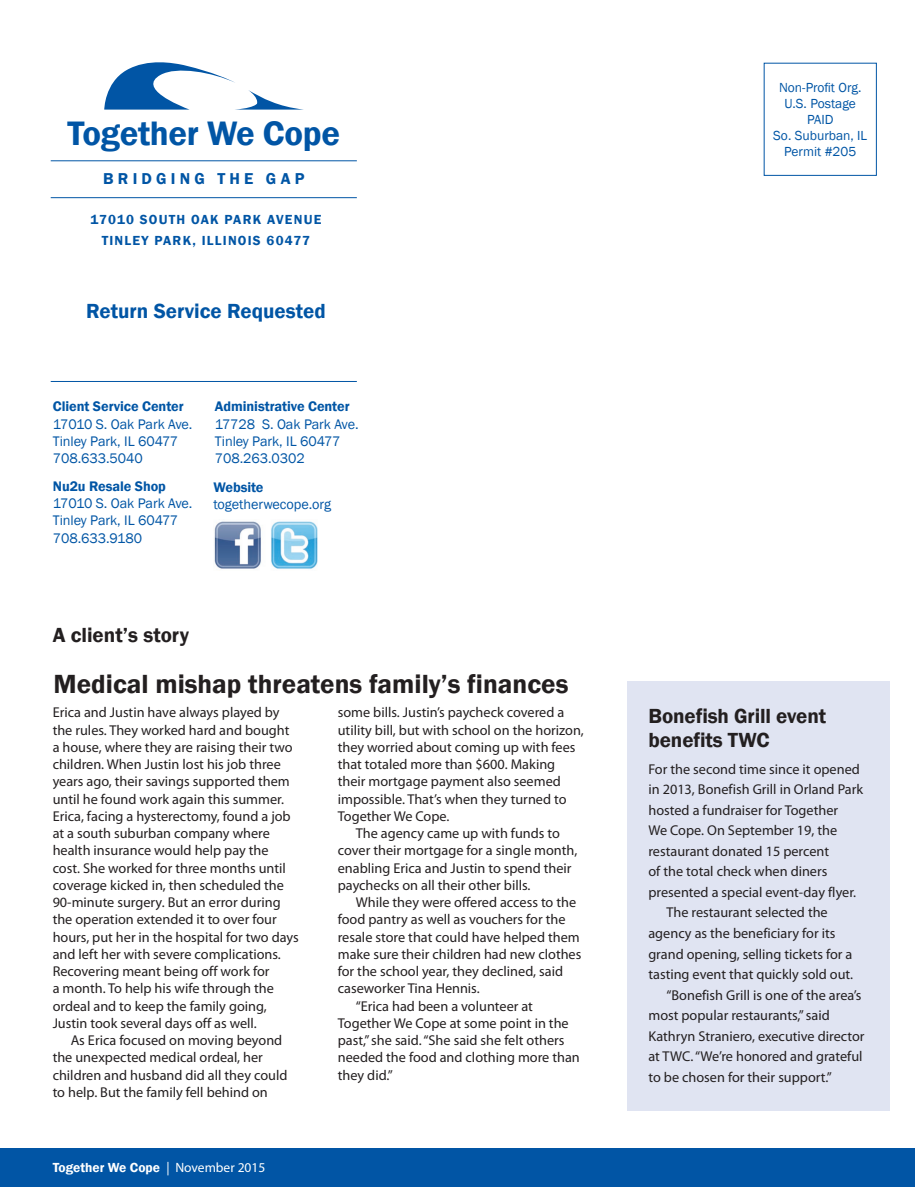
<style>
.page{position:relative;width:915px;height:1187px;background:#fff}
.page>*{position:absolute;margin:0;border:0;box-sizing:border-box;transform-origin:0 0}
.t1{font:600 34.95px "Franklin Gothic";letter-spacing:-.01em;color:#0155a5}
.t2{font:600 27px "Franklin Gothic";color:#231f20}
.t3{font:600 21px/24.3px "Franklin Gothic";letter-spacing:-.005em;color:#231f20}
.t4{font:600 21px "Franklin Gothic";color:#0155a5}
.t5{font:600 16.2px "Franklin Gothic";letter-spacing:.26em;color:#0155a5}
.t6{font:14.25px "Myriad Pro";color:#231f20}
.t7{font:14.25px/17.2px "Franklin Gothic";letter-spacing:-.005em;color:#0155a5}
.t8{font:13.5px/16.2px "Franklin Gothic";color:#0155a5;text-align:center}
.t9{font:600 13.5px/21px "Franklin Gothic";letter-spacing:.09em;color:#0155a5}
.t10{font:600 13.5px "Franklin Gothic";color:#fff}
.s1{font-weight:600}
.s2{font-family:"Myriad Pro";font-weight:400}
</style>
<div class="page">
<div style="left:627px;top:681px;width:263px;height:429px;background:#e0e4f2"></div>
<div style="left:0;top:1148px;width:915px;height:39px;background:#0155a5"></div>
<svg style="left:104px;top:62px;width:200px;height:48px"></svg>
<hr style="left:51px;top:160px;width:306px;height:1px;background:#0155a5">
<hr style="left:51px;top:197px;width:306px;height:1px;background:#0155a5">
<hr style="left:51px;top:381px;width:306px;height:1px;background:#0155a5">
<img style="left:214px;top:521px;width:104px;height:48px">
<p class="t1" style="left:68px;top:111px;width:274px">Together We Cope</p>
<p class="t5" style="left:103px;top:169px;width:203px">Bridging t he Gap</p>
<p class="t9" style="left:102px;top:209px;width:220px;text-indent:-11px">17010 SOUTH Oak Park AveNUE<br>Tinley Park, ILLIN</p>
<p class="t9" style="left:238px;top:230px;width:74px">OIS 60477</p>
<p class="t4" style="left:86px;top:298px;width:241px">Return Service Requested</p>
<p class="t7" style="left:53px;top:398px;width:141px"><span class="s1">Client Service Center<br></span>17010 S. Oak Park Ave.<br>Tinley Park, IL 60477<br>708.633.5040</p>
<p class="t7" style="left:215px;top:398px;width:145px"><span class="s1">Administrative Center<br></span>17728 S. Oak Park Ave.<br>Tinley Park, IL 60477<br>708.263.0302</p>
<p class="t7" style="left:53px;top:478px;width:141px"><span class="s1">Nu2u Resale Shop<br></span>17010 S. Oak Park Ave.<br>Tinley Park, IL 60477<br>708.633.9180</p>
<p class="t7" style="left:213px;top:478px;width:119px"><span class="s1">Website </span>togetherwecope.org</p>
<p class="t3" style="left:53px;top:623px;width:138px">A client’s story</p>
<p class="t2" style="left:54px;top:667px;width:516px">Medical mishap threatens family’s finances</p>
<p class="t6" style="left:338px;top:704px;width:228px">some bills. Justin’s paycheck covered a</p>
<p class="t6" style="left:338px;top:721px;width:248px">utility bill, but with school on the horizon,</p>
<p class="t6" style="left:338px;top:738px;width:239px">they worried about coming up with fees</p>
<p class="t6" style="left:338px;top:755px;width:219px">that totaled more than $600. Making</p>
<p class="t6" style="left:338px;top:773px;width:224px">their mortgage payment also seemed</p>
<p class="t6" style="left:338px;top:790px;width:230px">impossible. That’s when they turned to</p>
<p class="t6" style="left:338px;top:807px;width:113px">Together We Cope.</p>
<p class="t6" style="left:356px;top:824px;width:206px">The agency came up with funds to</p>
<p class="t6" style="left:338px;top:842px;width:241px">cover their mortgage for a single month,</p>
<p class="t6" style="left:338px;top:859px;width:235px">enabling Erica and Justin to spend their</p>
<p class="t6" style="left:338px;top:876px;width:194px">paychecks on all their other bills.</p>
<p class="t6" style="left:356px;top:893px;width:222px">While they were offered access to the</p>
<p class="t6" style="left:338px;top:911px;width:229px">food pantry as well as vouchers for the</p>
<p class="t6" style="left:338px;top:928px;width:243px">resale store that could have helped them</p>
<p class="t6" style="left:338px;top:945px;width:245px">make sure their children had new clothes</p>
<p class="t6" style="left:338px;top:962px;width:227px">for the school year, they declined, said</p>
<p class="t6" style="left:338px;top:980px;width:143px">caseworker Tina Hennis.</p>
<p class="t6" style="left:356px;top:997px;width:179px">“Erica had been a volunteer at</p>
<p class="t6" style="left:338px;top:1014px;width:232px">Together We Cope at some point in the</p>
<p class="t6" style="left:338px;top:1031px;width:228px">past,” she said. “She said she felt others</p>
<p class="t6" style="left:338px;top:1049px;width:243px">needed the food and clothing more than</p>
<p class="t6" style="left:338px;top:1066px;width:57px">they did.”</p>
<p class="t6" style="left:53px;top:704px;width:228px">Erica and Justin have always played by</p>
<p class="t6" style="left:53px;top:721px;width:238px">the rules. They worked hard and bought</p>
<p class="t6" style="left:53px;top:738px;width:241px">a house, where they are raising their two</p>
<p class="t6" style="left:53px;top:755px;width:230px">children. When Justin lost his job three</p>
<p class="t6" style="left:53px;top:773px;width:239px">years ago, their savings supported them</p>
<p class="t6" style="left:53px;top:790px;width:233px">until he found work again this summer.</p>
<p class="t6" style="left:53px;top:807px;width:239px">Erica, facing a hysterectomy, found a job</p>
<p class="t6" style="left:53px;top:824px;width:219px">at a south suburban company where</p>
<p class="t6" style="left:53px;top:842px;width:217px">health insurance would help pay the</p>
<p class="t6" style="left:53px;top:859px;width:235px">cost. She worked for three months until</p>
<p class="t6" style="left:53px;top:876px;width:233px">coverage kicked in, then scheduled the</p>
<p class="t6" style="left:53px;top:893px;width:229px">90-minute surgery. But an error during</p>
<p class="t6" style="left:53px;top:911px;width:225px">the operation extended it to over four</p>
<p class="t6" style="left:53px;top:928px;width:247px">hours, put her in the hospital for two days</p>
<p class="t6" style="left:53px;top:945px;width:230px">and left her with severe complications.</p>
<p class="t6" style="left:53px;top:962px;width:218px">Recovering meant being off work for</p>
<p class="t6" style="left:53px;top:980px;width:223px">a month. To help his wife through the</p>
<p class="t6" style="left:53px;top:997px;width:216px">ordeal and to keep the family going,</p>
<p class="t6" style="left:53px;top:1014px;width:206px">Justin took several days off as well.</p>
<p class="t6" style="left:71px;top:1031px;width:213px">As Erica focused on moving beyond</p>
<p class="t6" style="left:53px;top:1049px;width:212px">the unexpected medical ordeal, her</p>
<p class="t6" style="left:53px;top:1066px;width:236px">children and husband did all they could</p>
<p class="t6" style="left:53px;top:1083px;width:217px">to help. But the family fell behind on</p>
<p class="t10" style="left:53px;top:1159px;width:214px">Together We Cope <span class="s2">| November 2015</span></p>
<p class="t8" style="left:773px;top:79px;width:95px">Non-Profit Org.<br>U.S. Postage<br>PAID<br>So. Suburban, IL<br>Permit #205</p>
<p class="t3" style="left:648px;top:704px;width:179px">Bonefish Grill event benefits TWC</p>
<p class="t6" style="left:648px;top:760px;width:213px">For the second time since it opened</p>
<p class="t6" style="left:648px;top:780px;width:216px">in 2013, Bonefish Grill in Orland Park</p>
<p class="t6" style="left:648px;top:801px;width:191px">hosted a fundraiser for Together</p>
<p class="t6" style="left:648px;top:822px;width:190px">We Cope. On September 19, the</p>
<p class="t6" style="left:648px;top:842px;width:182px">restaurant donated 15 percent</p>
<p class="t6" style="left:648px;top:863px;width:180px">of the total check when diners</p>
<p class="t6" style="left:648px;top:883px;width:209px">presented a special event-day flyer.</p>
<p class="t6" style="left:666px;top:904px;width:163px">The restaurant selected the</p>
<p class="t6" style="left:648px;top:924px;width:188px">agency as the beneficiary for its</p>
<p class="t6" style="left:648px;top:945px;width:205px">grand opening, selling tickets for a</p>
<p class="t6" style="left:648px;top:965px;width:206px">tasting event that quickly sold out.</p>
<p class="t6" style="left:666px;top:986px;width:196px">“Bonefish Grill is one of the area’s</p>
<p class="t6" style="left:648px;top:1006px;width:183px">most popular restaurants,” said</p>
<p class="t6" style="left:648px;top:1027px;width:218px">Kathryn Straniero, executive director</p>
<p class="t6" style="left:648px;top:1047px;width:216px">at TWC. “We’re honored and grateful</p>
<p class="t6" style="left:648px;top:1068px;width:185px">to be chosen for their support.”</p>
</div>
